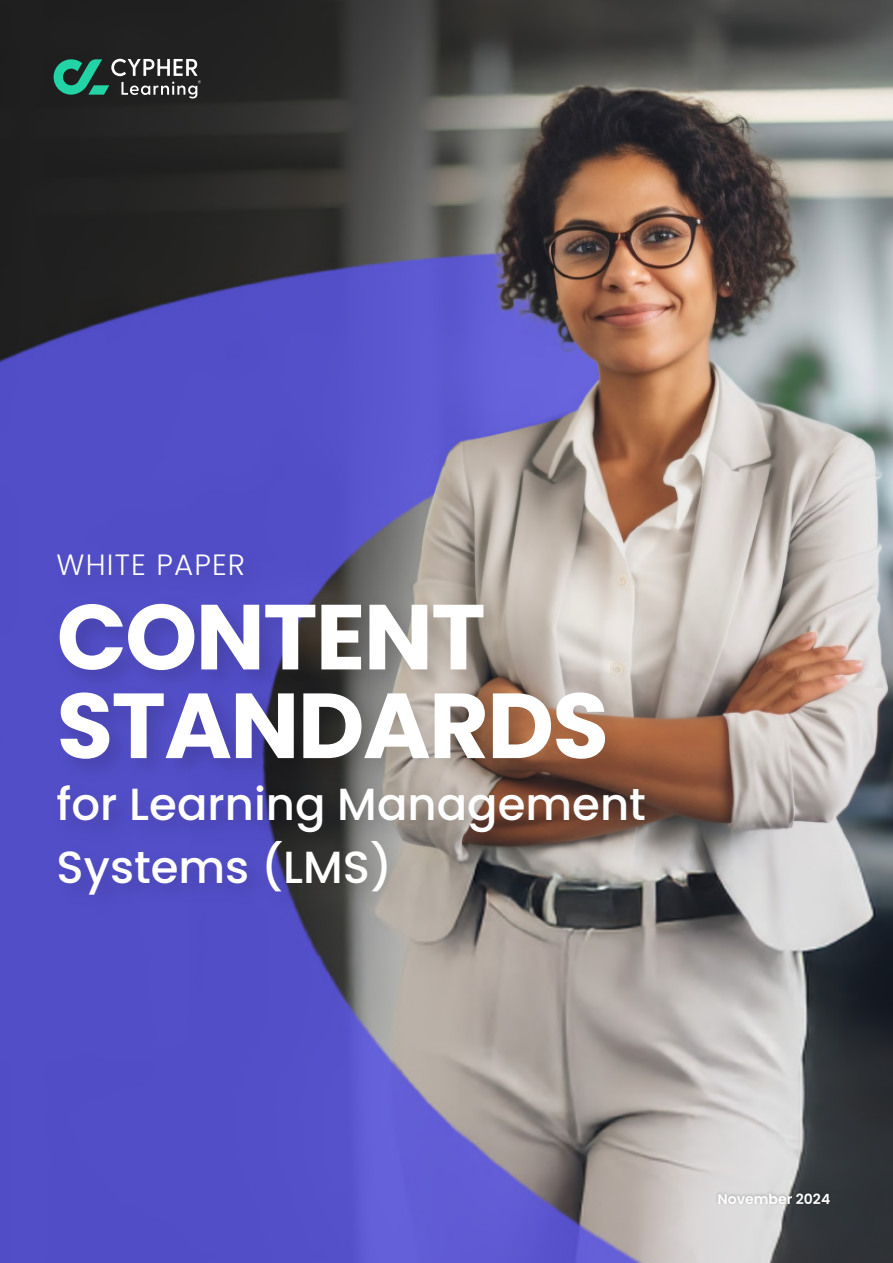
<style>
.page{position:relative;width:893px;height:1263px;background:#fff}
.page>*{position:absolute;margin:0;border:0;box-sizing:border-box;transform-origin:0 0}
.t1{font:700 92.1px/88.7px "Poppins";letter-spacing:-.02em;color:#fff}
.t2{font:500 45px/62.2px "Poppins";color:#fff}
.t3{font:300 29.25px "Poppins";letter-spacing:.04em;color:#fff}
.t4{font:600 14.1px "Poppins";color:#fff}
</style>
<div class="page">
<img style="left:0;top:0;width:893px;height:1263px">
<img style="left:713px;top:1187px;width:122px;height:30px">
<img style="left:42px;top:535px;width:648px;height:406px">
<svg style="left:54px;top:59px;width:147px;height:39px;background:#426159"></svg>
<p class="t3" style="left:57px;top:547px;width:190px">WHITE PAPER</p>
<h1 class="t1" style="left:57px;top:593px;width:554px">CONTENT<br>STANDARDS</h1>
<p class="t2" style="left:57px;top:774px;width:591px">for Learning Management<br>Systems (LMS)</p>
<p class="t4" style="left:717px;top:1190px;width:114px">November 2024</p>
</div>
